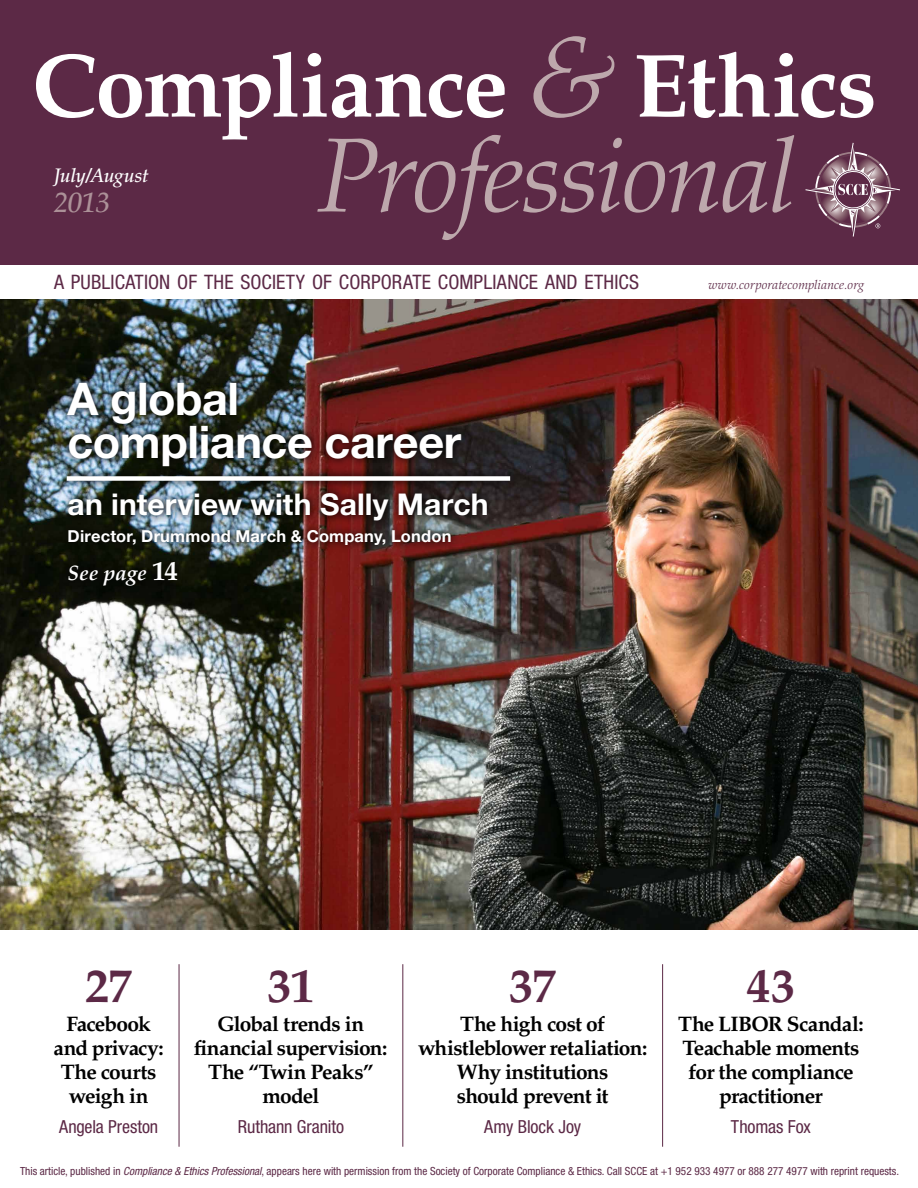
<style>
.page{position:relative;width:918px;height:1188px;background:#fff}
.page>*{position:absolute;margin:0;border:0;box-sizing:border-box;transform-origin:0 0}
.t1{font:italic 300 105.15px "Palatino LT Std";letter-spacing:-.025em;color:#bda8ac}
.t2{font:700 90px "Palatino LT Std";letter-spacing:-.02em;color:#fff}
.t3{font:700 48px "Palatino LT Std";letter-spacing:-.02em;color:#5c2946}
.t4{font:700 45px/43.5px "Helvetica Neue LT Std";letter-spacing:-.01em;color:#fff}
.t5{font:700 30px "Helvetica Neue LT Std";letter-spacing:.005em;color:#fff}
.t6{font:italic 500 28.35px "Palatino LT Std";color:#ac9198}
.t7{font:700 21px/24px "Palatino LT Std";letter-spacing:-.04em;color:#000;text-align:center}
.t8{font:italic 700 21px "Palatino LT Std";color:#fff}
.t9{font:condensed 19.95px "Helvetica Neue LT Std";letter-spacing:.005em;color:#5c2946}
.t10{font:italic 500 19.5px "Palatino LT Std";letter-spacing:-.005em;color:#fff}
.t11{font:condensed 18px "Helvetica Neue LT Std";letter-spacing:-.005em;color:#5c2946}
.t12{font:700 16.5px "Helvetica Neue LT Std";letter-spacing:.01em;color:#fff}
.t13{font:italic 300 12.75px "Palatino LT Std";letter-spacing:.015em;color:#5c2946}
.t14{font:condensed 11.25px "Helvetica Neue LT Std";color:#5c2946}
.s1{font-weight:300;font-style:italic;font-size:115.95px;color:#bda8ac}
.s2{font-style:normal;font-size:27px}
.s3{font-style:italic}
</style>
<div class="page">
<div style="left:0;top:0;width:918px;height:264px;background:#5c2946"></div>
<hr style="left:179px;top:964px;width:1px;height:183px;background:#5c2946">
<hr style="left:402px;top:964px;width:1px;height:183px;background:#5c2946">
<hr style="left:662px;top:964px;width:1px;height:183px;background:#5c2946">
<img style="left:0;top:299px;width:918px;height:631px">
<svg style="left:805px;top:142px;width:95px;height:95px"></svg>
<img style="left:60px;top:375px;width:435px;height:219px">
<img style="left:59px;top:468px;width:459px;height:21px">
<div style="left:67px;top:476px;width:443px;height:5px;background:#fff"></div>
<h2 class="t2" style="left:32px;top:33px;width:846px">Compliance <span class="s1">&amp;</span> Ethics</h2>
<h1 class="t1" style="left:319px;top:115px;width:478px">Professional</h1>
<p class="t9" style="left:54px;top:271px;width:587px">A PUBLICATION OF THE SOCIETY OF CORPORATE COMPLIANCE AND ETHICS</p>
<p class="t13" style="left:709px;top:278px;width:157px">www.corporatecompliance.org</p>
<p class="t10" style="left:54px;top:164px;width:96px">July/August</p>
<h3 class="t6" style="left:54px;top:186px;width:58px">2013</h3>
<h3 class="t4" style="left:68px;top:376px;width:395px">A global compliance career</h3>
<h3 class="t5" style="left:68px;top:486px;width:423px">an interview with Sally March</h3>
<p class="t12" style="left:68px;top:526px;width:385px">Director, Drummond March &amp; Company, London</p>
<p class="t8" style="left:68px;top:560px;width:112px">See page <span class="s2">14</span></p>
<h3 class="t3" style="left:85px;top:958px;width:49px">27</h3>
<p class="t7" style="left:54px;top:1012px;width:112px">Facebook and privacy:<br>The courts weigh in</p>
<p class="t11" style="left:59px;top:1116px;width:101px">Angela Preston</p>
<h3 class="t3" style="left:267px;top:958px;width:48px">31</h3>
<p class="t7" style="left:194px;top:1012px;width:195px">Global trends in financial supervision:<br>The “Twin Peaks” model</p>
<p class="t11" style="left:238px;top:1116px;width:108px">Ruthann Granito</p>
<h3 class="t3" style="left:509px;top:958px;width:48px">37</h3>
<p class="t7" style="left:418px;top:1012px;width:231px">The high cost of whistleblower retaliation:<br>Why institutions<br>should prevent it</p>
<p class="t11" style="left:484px;top:1116px;width:98px">Amy Block Joy</p>
<h3 class="t3" style="left:747px;top:958px;width:50px">43</h3>
<p class="t7" style="left:678px;top:1012px;width:187px">The LIBOR Scandal:<br>Teachable moments for the compliance practitioner</p>
<p class="t11" style="left:731px;top:1116px;width:81px">Thomas Fox</p>
<p class="t14" style="left:20px;top:1164px;width:881px">This article, published in <span class="s3">Compliance &amp; Ethics Professional</span>, appears here with permission from the Society of Corporate Compliance &amp; Ethics. Call SCCE at +1 952 933 4977 or 888 277 4977 with reprint requests.</p>
</div>
